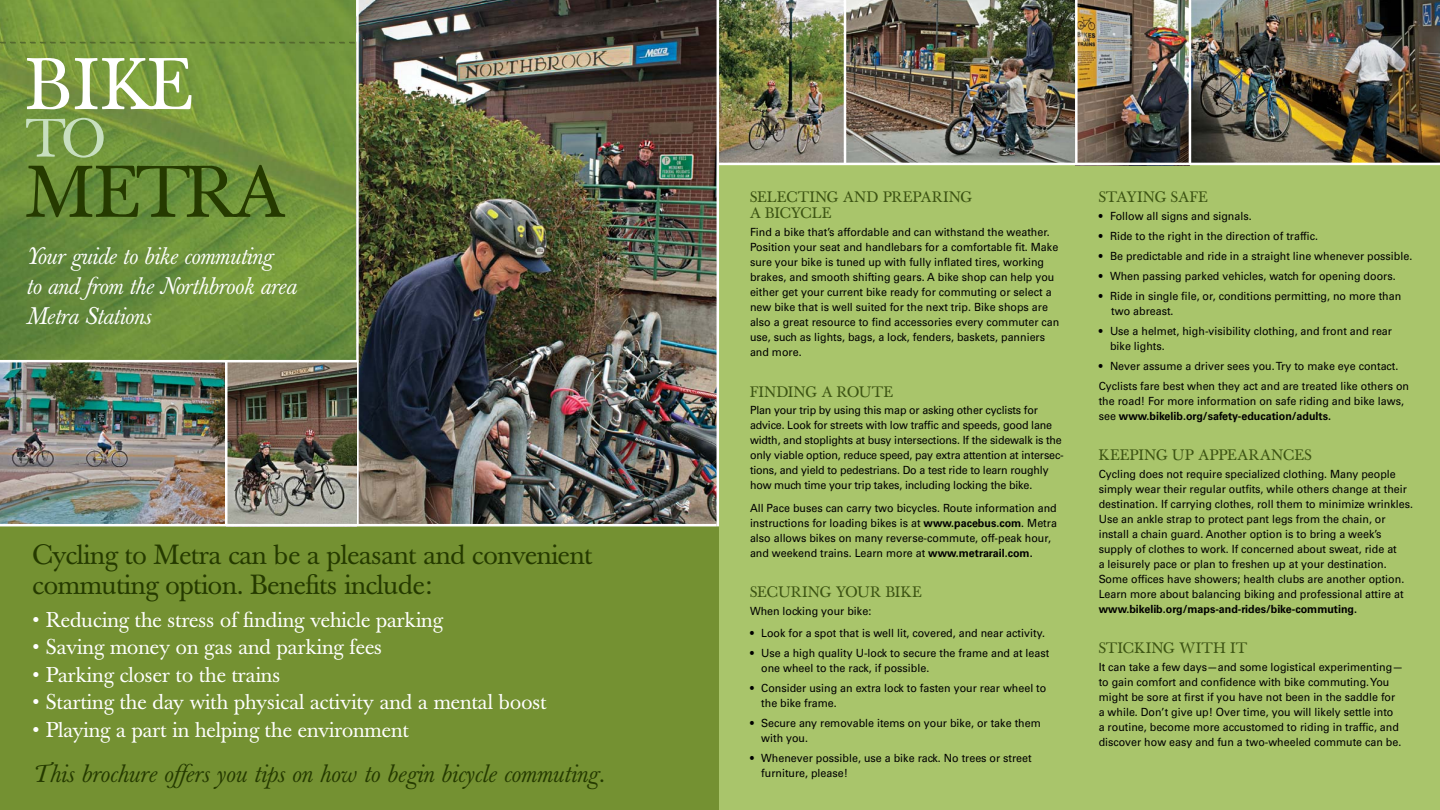
<style>
.page{position:relative;width:1440px;height:810px;background:#a9c56b}
.page>*{position:absolute;margin:0;border:0;box-sizing:border-box;transform-origin:0 0}
.t1{font:72.5px "Baskerville";color:#253a00}
.t2{font:72.5px "Baskerville";color:#fff}
.t3{font:53.75px "Baskerville";color:#c7dfbf}
.t4{font:27.5px/30px "Baskerville";letter-spacing:-.01em;color:#253a00}
.t5{font:italic 25px "Baskerville";letter-spacing:.01em;color:#253a00}
.t6{font:italic 23.75px/30px "Baskerville";color:#fff}
.t7{font:21.25px "Baskerville";color:#fff}
.t8{font:15px/16.2px "Baskerville";letter-spacing:.025em;color:#3b5212}
.t9{font:15px "Baskerville";letter-spacing:.045em;color:#3b5212}
.t10{font:11.25px/15px "Univers LT Std";color:#000;scale:.95 1}
.t11{font:700 11.25px "Univers LT Std";color:#000;scale:.95 1}
.s1{font-weight:700}
</style>
<div class="page">
<div style="left:0;top:0;width:718px;height:810px;background:#749132"></div>
<img style="left:0;top:0;width:356px;height:360px">
<svg style="left:0;top:42px;width:356px;height:1px"></svg>
<img style="left:846px;top:0;width:594px;height:163px">
<img style="left:359px;top:0;width:358px;height:524px">
<hr style="left:1075px;top:0;width:3px;height:164px;background:#fff">
<hr style="left:1189px;top:0;width:2px;height:164px;background:#fff">
<hr style="left:356px;top:0;width:3px;height:525px;background:#fff">
<img style="left:719px;top:0;width:125px;height:163px">
<img style="left:0;top:362px;width:356px;height:162px">
<hr style="left:717px;top:0;width:2px;height:526px;background:#fff">
<hr style="left:844px;top:0;width:2px;height:165px;background:#fff">
<hr style="left:718px;top:163px;width:722px;height:2px;background:#fff">
<hr style="left:225px;top:361px;width:3px;height:165px;background:#fff">
<hr style="left:0;top:360px;width:358px;height:2px;background:#fff">
<hr style="left:0;top:524px;width:717px;height:2px;background:#fff">
<h1 class="t2" style="left:26px;top:42px;width:169px">BIKE</h1>
<h2 class="t3" style="left:26px;top:107px;width:40px">TO</h2>
<h1 class="t1" style="left:26px;top:150px;width:260px">METRA</h1>
<h3 class="t6" style="left:26px;top:241px;width:272px">Your guide to bike commuting<br>to and from the Northbrook area<br>Metra Stations</h3>
<h3 class="t4" style="left:32px;top:540px;width:561px">Cycling to Metra can be a pleasant and convenient commuting option. Benefits include:</h3>
<h3 class="t7" style="left:32px;top:607px;width:412px">• Reducing the stress of finding vehicle parking</h3>
<h3 class="t7" style="left:32px;top:635px;width:351px">• Saving money on gas and parking fees</h3>
<h3 class="t7" style="left:32px;top:662px;width:249px">• Parking closer to the trains</h3>
<h3 class="t7" style="left:32px;top:690px;width:516px">• Starting the day with physical activity and a mental boost</h3>
<h3 class="t7" style="left:32px;top:717px;width:378px">• Playing a part in helping the environment</h3>
<h3 class="t5" style="left:32px;top:759px;width:574px">This brochure offers you tips on how to begin bicycle commuting.</h3>
<h3 class="t8" style="left:750px;top:189px;width:224px">SELECTING AND PREPARING<br>A BICYCLE</h3>
<p class="t10" style="left:750px;top:225px;width:327px">Find a bike that’s affordable and can withstand the weather.<br>Position your seat and handlebars for a comfortable fit. Make sure your bike is tuned up with fully inflated tires, working brakes, and smooth shifting gears. A bike shop can help you either get your current bike ready for commuting or select a new bike that is well suited for the next trip. Bike shops are also a great resource to find accessories every commuter can use, such as lights, bags, a lock, fenders, baskets, panniers and more.</p>
<h3 class="t9" style="left:750px;top:383px;width:145px">FINDING A ROUTE</h3>
<p class="t10" style="left:750px;top:403px;width:332px">Plan your trip by using this map or asking other cyclists for advice. Look for streets with low traffic and speeds, good lane width, and stoplights at busy intersections. If the sidewalk is the only viable option, reduce speed, pay extra attention at intersec&shy;tions, and yield to pedestrians. Do a test ride to learn roughly how much time your trip takes, including locking the bike.</p>
<p class="t10" style="left:750px;top:500px;width:325px">All Pace buses can carry two bicycles. Route information and instructions for loading bikes is at <span class="s1">www.pacebus.com</span>. Metra also allows bikes on many reverse-commute, off-peak hour, and weekend trains. Learn more at <span class="s1">www.metrarail.com.</span></p>
<h3 class="t8" style="left:750px;top:584px;width:173px">SECURING YOUR BIKE</h3>
<p class="t10" style="left:750px;top:603px;width:129px">When locking your bike:</p>
<p class="t10" style="left:750px;top:626px;width:312px">• Look for a spot that is well lit, covered, and near activity.</p>
<p class="t10" style="left:761px;top:646px;width:305px;text-indent:-11px">• Use a high quality U-lock to secure the frame and at least one wheel to the rack, if possible.</p>
<p class="t10" style="left:761px;top:681px;width:302px;text-indent:-11px">• Consider using an extra lock to fasten your rear wheel to the bike frame.</p>
<p class="t10" style="left:761px;top:716px;width:296px;text-indent:-11px">• Secure any removable items on your bike, or take them with you.</p>
<p class="t10" style="left:761px;top:751px;width:286px;text-indent:-11px">• Whenever possible, use a bike rack. No trees or street furniture, please!</p>
<h3 class="t8" style="left:1099px;top:189px;width:111px">STAYING SAFE</h3>
<p class="t10" style="left:1099px;top:208px;width:163px">• Follow all signs and signals.</p>
<p class="t10" style="left:1099px;top:228px;width:232px">• Ride to the right in the direction of traffic.</p>
<p class="t10" style="left:1099px;top:248px;width:332px">• Be predictable and ride in a straight line whenever possible.</p>
<p class="t10" style="left:1099px;top:268px;width:314px">• When passing parked vehicles, watch for opening doors.</p>
<p class="t10" style="left:1111px;top:288px;width:307px;text-indent:-13px">• Ride in single file, or, conditions permitting, no more than two abreast.</p>
<p class="t10" style="left:1110px;top:323px;width:298px;text-indent:-11px">• Use a helmet, high-visibility clothing, and front and rear bike lights.</p>
<p class="t10" style="left:1099px;top:356px;width:328px;line-height:20px">• Never assume a driver sees you.Try to make eye contact.<br>Cyclists fare best when they act and are treated like others on</p>
<p class="t10" style="left:1099px;top:393px;width:323px">the road! For more information on safe riding and bike laws, see <span class="s1">www.bikelib.org/safety-education/adults.</span></p>
<h3 class="t8" style="left:1099px;top:447px;width:215px">KEEPING UP APPEARANCES</h3>
<p class="t10" style="left:1099px;top:466px;width:332px">Cycling does not require specialized clothing. Many people simply wear their regular outfits, while others change at their destination. If carrying clothes, roll them to minimize wrinkles.<br>Use an ankle strap to protect pant legs from the chain, or install a chain guard. Another option is to bring a week’s supply of clothes to work. If concerned about sweat, ride at<br>a leisurely pace or plan to freshen up at your destination.<br>Some offices have showers; health clubs are another option.<br>Learn more about balancing biking and professional attire at</p>
<p class="t11" style="left:1099px;top:602px;width:273px">www.bikelib.org/maps-and-rides/bike-commuting.</p>
<h3 class="t8" style="left:1099px;top:641px;width:150px">STICKING WITH IT</h3>
<p class="t10" style="left:1099px;top:660px;width:322px">It can take a few days—and some logistical experimenting— to gain comfort and confidence with bike commuting. You might be sore at first if you have not been in the saddle for a while. Don’t give up! Over time, you will likely settle into<br>a routine, become more accustomed to riding in traffic, and discover how easy and fun a two-wheeled commute can be.</p>
</div>
